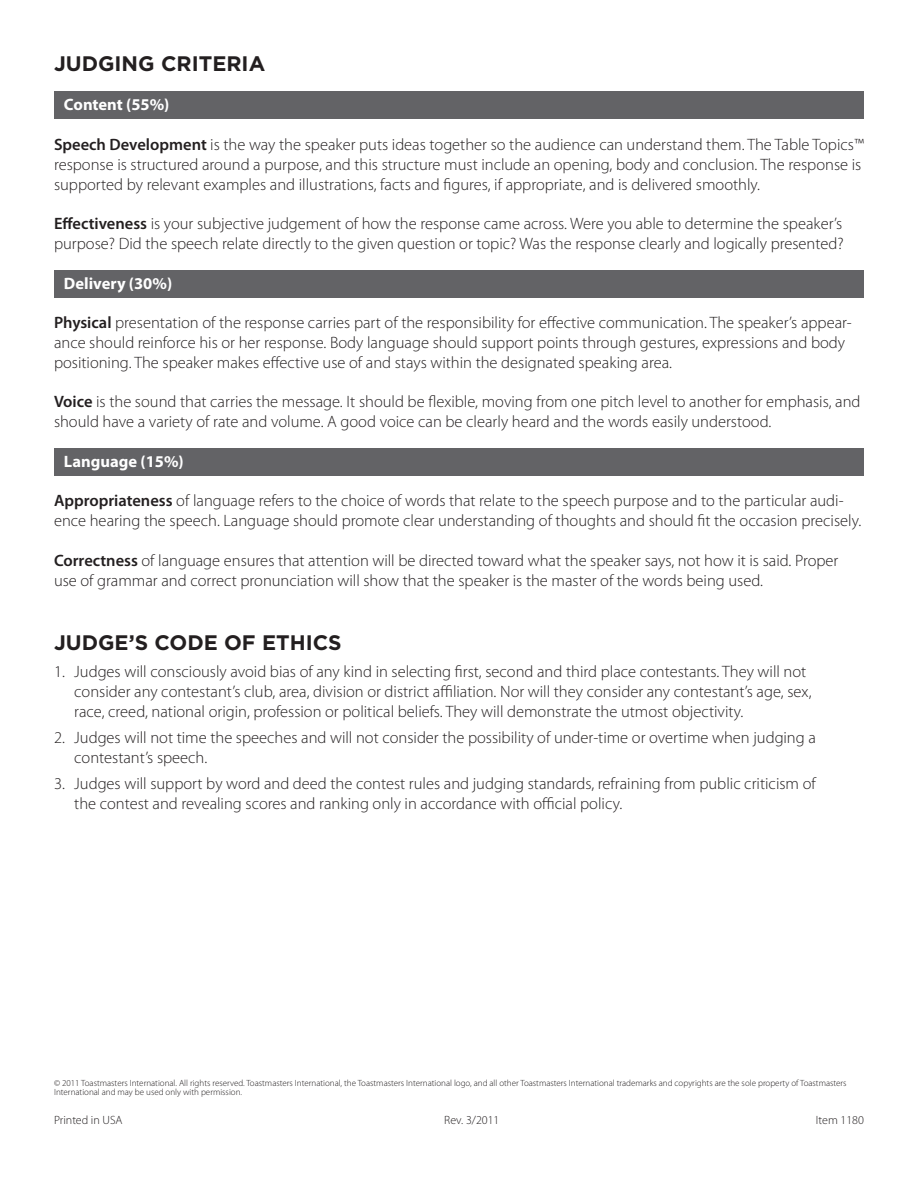
<style>
.page{position:relative;width:918px;height:1188px;background:#fff}
.page>*{position:absolute;margin:0;border:0;box-sizing:border-box;transform-origin:0 0}
.t1{font:700 21px "Gotham";color:#231f20}
.t2{font:300 16.5px/19.8px "Myriad Pro";color:#231f20}
.t3{font:700 16.5px "Myriad Pro";color:#fff}
.t4{font:300 12px "Myriad Pro";color:#231f20}
.t5{font:300 9px/9px "Myriad Pro";color:#231f20}
.s1{font-weight:600}
</style>
<div class="page">
<div style="left:54px;top:92px;width:810px;height:27px;background:#636366"></div>
<div style="left:54px;top:448px;width:810px;height:27px;background:#636366"></div>
<div style="left:54px;top:270px;width:810px;height:27px;background:#636366"></div>
<p class="t1" style="left:54px;top:49px;width:213px">JUDGING CRITERIA</p>
<p class="t3" style="left:64px;top:96px;width:107px">Content (55%)</p>
<p class="t2" style="left:54px;top:135px;width:811px"><span class="s1">Speech Development</span> is the way the speaker puts ideas together so the audience can understand them. The Table Topics™ response is structured around a purpose, and this structure must include an opening, body and conclusion. The response is supported by relevant examples and illustrations, facts and figures, if appropriate, and is delivered smoothly.</p>
<p class="t2" style="left:54px;top:214px;width:791px"><span class="s1">Effectiveness</span> is your subjective judgement of how the response came across. Were you able to determine the speaker’s purpose? Did the speech relate directly to the given question or topic? Was the response clearly and logically presented?</p>
<p class="t3" style="left:64px;top:274px;width:110px">Delivery (30%)</p>
<p class="t2" style="left:54px;top:313px;width:799px"><span class="s1">Physical</span> presentation of the response carries part of the responsibility for effective communication. The speaker’s appear&shy;ance should reinforce his or her response. Body language should support points through gestures, expressions and body positioning. The speaker makes effective use of and stays within the designated speaking area.</p>
<p class="t2" style="left:54px;top:392px;width:808px"><span class="s1">Voice</span> is the sound that carries the message. It should be flexible, moving from one pitch level to another for emphasis, and should have a variety of rate and volume. A good voice can be clearly heard and the words easily understood.</p>
<p class="t3" style="left:64px;top:452px;width:121px">Language (15%)</p>
<p class="t2" style="left:54px;top:491px;width:809px"><span class="s1">Appropriateness</span> of language refers to the choice of words that relate to the speech purpose and to the particular audi&shy;ence hearing the speech. Language should promote clear understanding of thoughts and should fit the occasion precisely.</p>
<p class="t2" style="left:54px;top:551px;width:786px"><span class="s1">Correctness</span> of language ensures that attention will be directed toward what the speaker says, not how it is said. Proper use of grammar and correct pronunciation will show that the speaker is the master of the words being used.</p>
<p class="t1" style="left:54px;top:629px;width:118px">JUDGE’S COD</p>
<p class="t1" style="left:204px;top:629px;width:139px">E OF ETHICS</p>
<p class="t2" style="left:74px;top:662px;width:739px;text-indent:-20px">1. Judges will consciously avoid bias of any kind in selecting first, second and third place contestants. They will not consider any contestant’s club, area, division or district affiliation. Nor will they consider any contestant’s age, sex, race, creed, national origin, profession or political beliefs. They will demonstrate the utmost objectivity.</p>
<p class="t2" style="left:74px;top:728px;width:743px;text-indent:-20px">2. Judges will not time the speeches and will not consider the possibility of under-time or overtime when judging a contestant’s speech.</p>
<p class="t2" style="left:74px;top:774px;width:743px;text-indent:-20px">3. Judges will support by word and deed the contest rules and judging standards, refraining from public criticism of the contest and revealing scores and ranking only in accordance with official policy.</p>
<p class="t5" style="left:54px;top:1079px;width:794px">© 2011 Toastmasters International. All rights reserved. Toastmasters International, the Toastmasters International logo, and all other Toastmasters International trademarks and copyrights are the sole property of Toastmasters<br>International and may be used only with permission.</p>
<p class="t4" style="left:54px;top:1114px;width:70px">Printed in USA</p>
<p class="t4" style="left:444px;top:1114px;width:57px">Rev. 3/2011</p>
<p class="t4" style="left:816px;top:1114px;width:50px">Item 1180</p>
</div>
